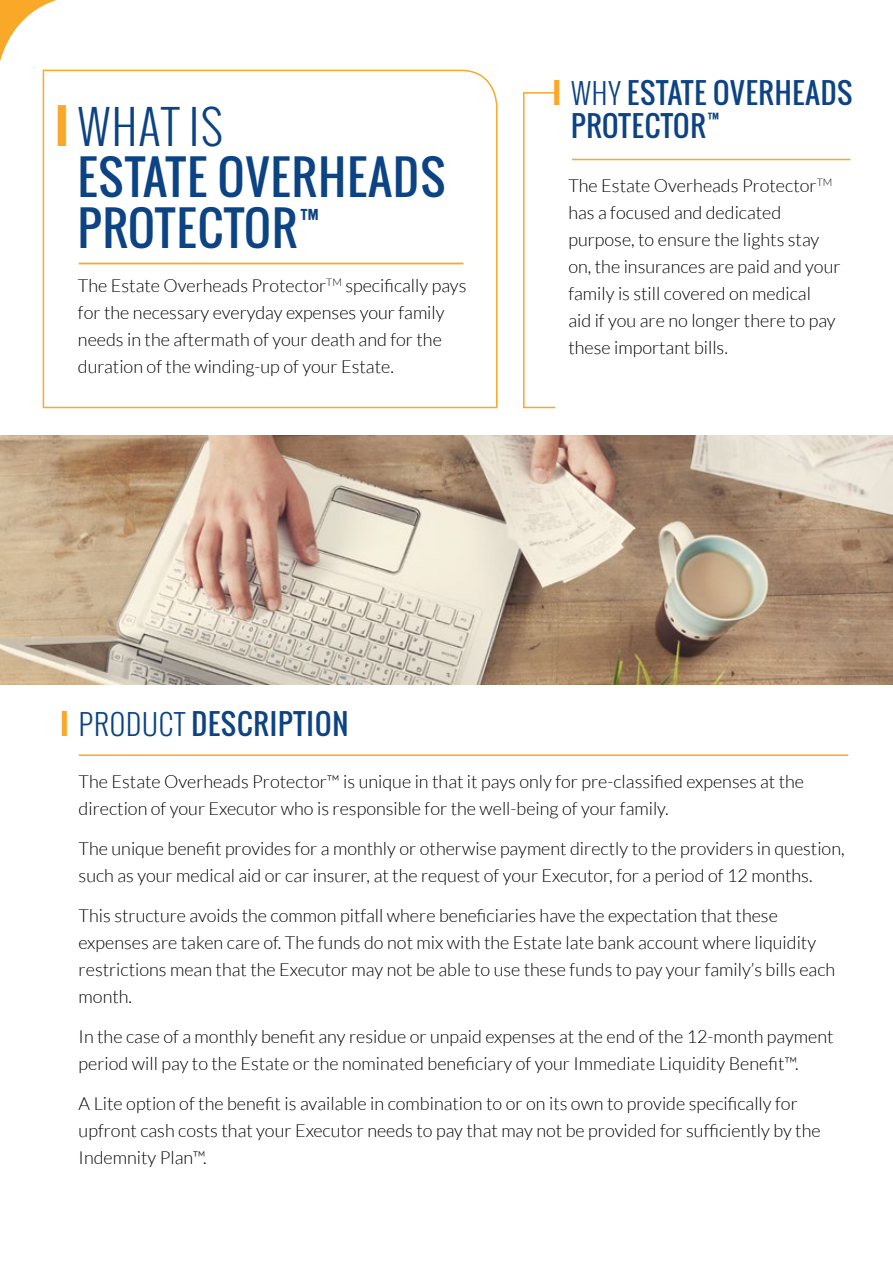
<style>
.page{position:relative;width:893px;height:1263px;background:#fff}
.page>*{position:absolute;margin:0;border:0;box-sizing:border-box;transform-origin:0 0}
.t1{font:46.5px/51px "Oswald";letter-spacing:.03em;color:#0c4384}
.t2{font:28.5px/33px "Oswald";letter-spacing:.03em;color:#0c4384}
.t3{font:300 18px/27px "Lato";color:#000}
.s1{font-weight:700;color:#faa827}
.s2{font-weight:300}
</style>
<div class="page">
<svg style="left:0;top:0;width:57px;height:61px"></svg>
<svg style="left:42px;top:69px;width:456px;height:340px"></svg>
<hr style="left:79px;top:263px;width:384px;height:1px;background:#faa827">
<svg style="left:523px;top:92px;width:35px;height:317px"></svg>
<hr style="left:572px;top:159px;width:278px;height:1px;background:#faa827">
<hr style="left:79px;top:754px;width:769px;height:2px;background:#faa827">
<img style="left:0;top:436px;width:893px;height:249px">
<h1 class="t1" style="left:78px;top:100px;width:369px;text-indent:-22px"><span class="s1">I</span> <span class="s2">WHAT IS<br></span>ESTATE OVERHEADS<br>PROTECTOR<sup>™</sup></h1>
<p class="t3" style="left:78px;top:272px;width:390px">The Estate Overheads Protector<sup>TM</sup> specifically pays for the necessary everyday expenses your family needs in the aftermath of your death and for the duration of the winding-up of your Estate.</p>
<h2 class="t2" style="left:571px;top:76px;width:283px;text-indent:-18px"><span class="s1">I</span> <span class="s2">WHY</span> ESTATE OVERHEADS<br>PROTECTOR<sup>™</sup></h2>
<p class="t3" style="left:568px;top:172px;width:274px">The Estate Overheads Protector<sup>TM </sup>has a focused and dedicated purpose, to ensure the lights stay on, the insurances are paid and your family is still covered on medical<br>aid if you are no longer there to pay these important bills.</p>
<h2 class="t2" style="left:61px;top:707px;width:289px"><span class="s1">I</span> <span class="s2">PRODUCT</span> DESCRIPTION</h2>
<p class="t3" style="left:79px;top:768px;width:727px">The Estate Overheads Protector™ is unique in that it pays only for pre-classified expenses at the direction of your Executor who is responsible for the well-being of your family.</p>
<p class="t3" style="left:79px;top:835px;width:767px">The unique benefit provides for a monthly or otherwise payment directly to the providers in question, such as your medical aid or car insurer, at the request of your Executor, for a period of 12 months.</p>
<p class="t3" style="left:79px;top:902px;width:758px">This structure avoids the common pitfall where beneficiaries have the expectation that these expenses are taken care of. The funds do not mix with the Estate late bank account where liquidity restrictions mean that the Executor may not be able to use these funds to pay your family’s bills each month.</p>
<p class="t3" style="left:79px;top:1023px;width:756px">In the case of a monthly benefit any residue or unpaid expenses at the end of the 12-month payment period will pay to the Estate or the nominated beneficiary of your Immediate Liquidity Benefit™.</p>
<p class="t3" style="left:79px;top:1089px;width:743px">A Lite option of the benefit is available in combination to or on its own to provide specifically for upfront cash costs that your Executor needs to pay that may not be provided for sufficiently by the<br>Indemnity Plan™.</p>
</div>
